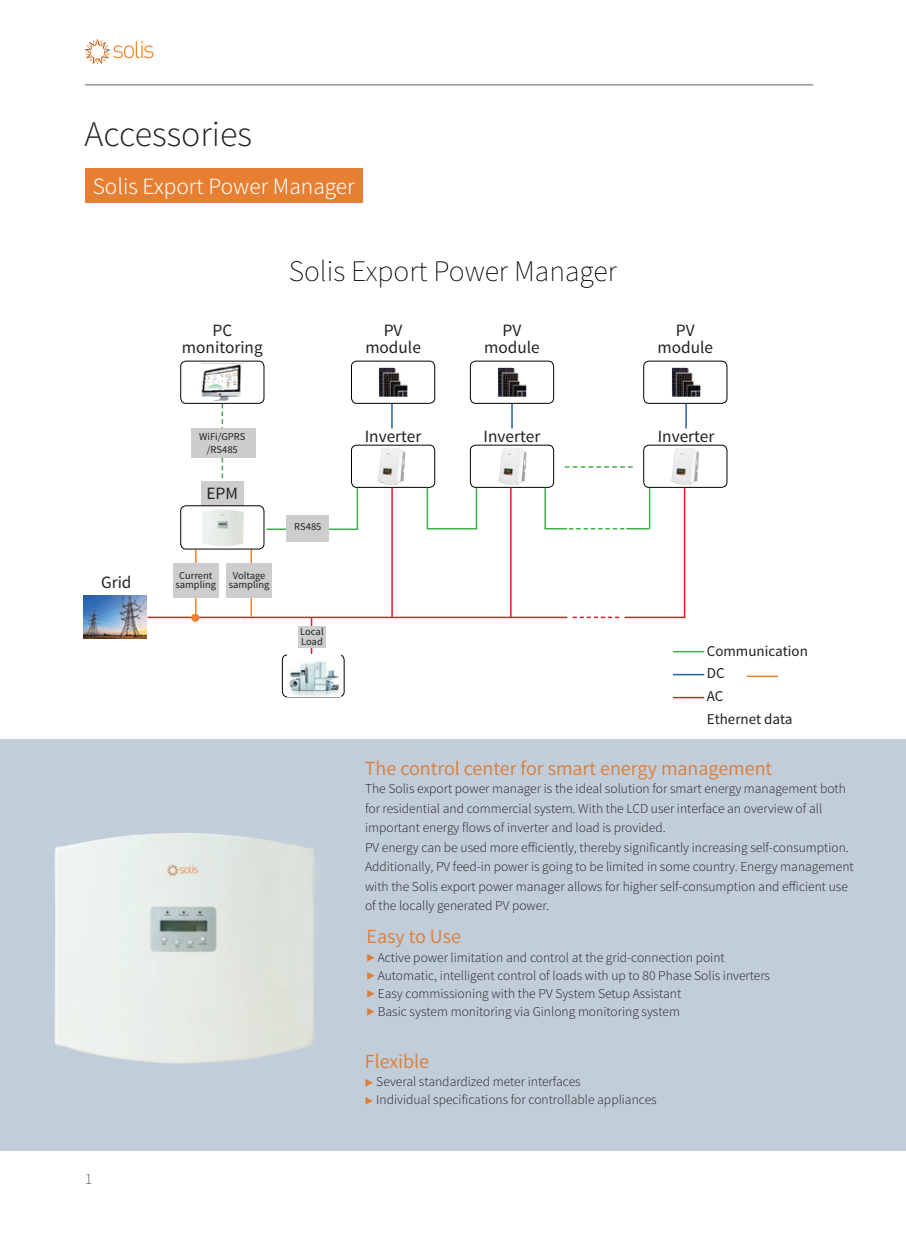
<style>
.page{position:relative;width:906px;height:1238px;background:#fff}
.page>*{position:absolute;margin:0;border:0;box-sizing:border-box;transform-origin:0 0}
.t1{font:300 36px "Source Sans Pro";color:#231f20}
.t2{font:200 27px "Source Han Sans SC";color:#030303}
.t3{font:300 21px "Source Han Sans SC";color:#fff}
.t4{font:18px "Source Han Sans SC";color:#de7c34}
.t5{font:17.25px "Source Sans Pro";color:#231f20}
.t6{font:15px/22.8px "Source Sans Pro";color:#231f20}
.t7{font:300 13.5px/19.5px "Source Sans Pro";color:#231f20}
.t8{font:200 13.5px "Source Han Sans SC";color:#231f20}
.t9{font:10.5px/9.6px "Source Sans Pro";color:#231f20;text-align:center}
.s1{font-size:15px;color:#de7c33}
</style>
<div class="page">
<svg style="left:85px;top:39px;width:68px;height:25px"></svg>
<hr style="left:85px;top:85px;width:728px;height:1px;background:#5f5f62">
<div style="left:0;top:739px;width:906px;height:411px;background:#c1cdd9"></div>
<div style="left:85px;top:168px;width:277px;height:34px;background:#e77f32"></div>
<hr style="left:195px;top:549px;width:1px;height:67px;background:#f4802e">
<hr style="left:747px;top:675px;width:31px;height:2px;background:#f4802e">
<hr style="left:250px;top:549px;width:2px;height:67px;background:#f4802e">
<svg style="left:222px;top:404px;width:1px;height:75px"></svg>
<svg style="left:565px;top:466px;width:68px;height:2px"></svg>
<div style="left:180px;top:361px;width:84px;height:43px;border:1px solid #000;border-radius:5px"></div>
<div style="left:351px;top:361px;width:84px;height:43px;border:1px solid #000;border-radius:5px"></div>
<div style="left:470px;top:361px;width:84px;height:43px;border:1px solid #000;border-radius:5px"></div>
<div style="left:643px;top:361px;width:84px;height:43px;border:1px solid #000;border-radius:5px"></div>
<div style="left:643px;top:445px;width:84px;height:42px;border:1px solid #000;border-radius:5px"></div>
<div style="left:470px;top:445px;width:84px;height:42px;border:1px solid #000;border-radius:5px"></div>
<div style="left:351px;top:445px;width:84px;height:42px;border:1px solid #000;border-radius:5px"></div>
<div style="left:202px;top:481px;width:42px;height:26px;background:#cdcdcf"></div>
<div style="left:173px;top:564px;width:45px;height:34px;background:#cdcdcf"></div>
<div style="left:226px;top:564px;width:46px;height:34px;background:#cdcdcf"></div>
<div style="left:191px;top:428px;width:64px;height:29px;background:#cdcdcf"></div>
<div style="left:180px;top:505px;width:84px;height:44px;border:1px solid #000;border-radius:5px"></div>
<div style="left:282px;top:654px;width:62px;height:43px;border:1px solid #000;border-radius:5px"></div>
<hr style="left:148px;top:616px;width:419px;height:2px;background:#d1232a">
<hr style="left:624px;top:616px;width:61px;height:2px;background:#d1232a">
<svg style="left:572px;top:616px;width:47px;height:2px"></svg>
<hr style="left:673px;top:696px;width:31px;height:2px;background:#d1232a">
<hr style="left:311px;top:617px;width:1px;height:37px;background:#d1232a">
<hr style="left:391px;top:487px;width:2px;height:130px;background:#d1232a">
<hr style="left:510px;top:487px;width:1px;height:130px;background:#d1232a">
<hr style="left:684px;top:487px;width:1px;height:130px;background:#d1232a">
<div style="left:191px;top:613px;width:8px;height:8px;background:#f4802e;border-radius:50%"></div>
<hr style="left:391px;top:404px;width:2px;height:24px;background:#275e9f">
<hr style="left:511px;top:404px;width:2px;height:24px;background:#275e9f">
<hr style="left:685px;top:404px;width:2px;height:24px;background:#275e9f">
<hr style="left:673px;top:674px;width:31px;height:1px;background:#275e9f">
<hr style="left:266px;top:528px;width:92px;height:2px;background:#40ae49">
<hr style="left:426px;top:528px;width:51px;height:1px;background:#40ae49">
<hr style="left:673px;top:651px;width:31px;height:1px;background:#40ae49">
<svg style="left:546px;top:528px;width:103px;height:1px"></svg>
<hr style="left:426px;top:488px;width:2px;height:41px;background:#40ae49">
<hr style="left:476px;top:488px;width:1px;height:41px;background:#40ae49">
<hr style="left:544px;top:488px;width:2px;height:41px;background:#40ae49">
<hr style="left:649px;top:488px;width:1px;height:41px;background:#40ae49">
<hr style="left:357px;top:488px;width:1px;height:42px;background:#40ae49">
<div style="left:287px;top:515px;width:42px;height:26px;background:#cdcdcf"></div>
<div style="left:298px;top:626px;width:28px;height:21px;background:#cdcdcf"></div>
<img style="left:202px;top:363px;width:42px;height:38px">
<img style="left:379px;top:368px;width:28px;height:28px">
<img style="left:498px;top:368px;width:28px;height:28px">
<img style="left:672px;top:368px;width:28px;height:28px">
<img style="left:84px;top:595px;width:63px;height:43px">
<img style="left:287px;top:654px;width:53px;height:43px">
<img style="left:365px;top:444px;width:46px;height:59px">
<img style="left:480px;top:426px;width:64px;height:91px">
<img style="left:652px;top:426px;width:56px;height:91px">
<img style="left:54px;top:833px;width:260px;height:231px">
<img style="left:197px;top:509px;width:49px;height:41px">
<h1 class="t1" style="left:85px;top:112px;width:169px">Accessories</h1>
<h3 class="t3" style="left:93px;top:174px;width:263px">Solis Export Power Manager</h3>
<h2 class="t2" style="left:289px;top:256px;width:330px">Solis Export Power Manager</h2>
<p class="t5" style="left:212px;top:319px;width:21px">PC</p>
<p class="t5" style="left:384px;top:319px;width:20px">PV</p>
<p class="t5" style="left:502px;top:319px;width:20px">PV</p>
<p class="t5" style="left:676px;top:319px;width:20px">PV</p>
<p class="t5" style="left:182px;top:336px;width:82px">monitoring</p>
<p class="t5" style="left:484px;top:336px;width:57px">module</p>
<p class="t5" style="left:657px;top:336px;width:57px">module</p>
<p class="t5" style="left:365px;top:336px;width:57px">module</p>
<p class="t5" style="left:101px;top:572px;width:32px">Grid</p>
<p class="t8" style="left:85px;top:1171px;width:9px">1</p>
<p class="t9" style="left:199px;top:431px;width:48px;line-height:12.6px">WiFi/GPRS /RS485</p>
<p class="t5" style="left:206px;top:482px;width:33px">EPM</p>
<p class="t9" style="left:175px;top:570px;width:42px">Current sampling</p>
<p class="t9" style="left:229px;top:570px;width:42px">Voltage sampling</p>
<p class="t9" style="left:294px;top:522px;width:29px">RS485</p>
<p class="t9" style="left:300px;top:626px;width:25px;text-align:left">Local<br>Load</p>
<p class="t5" style="left:365px;top:426px;width:58px">Inverter</p>
<p class="t5" style="left:483px;top:426px;width:58px">Inverter</p>
<p class="t5" style="left:658px;top:426px;width:58px">Inverter</p>
<p class="t6" style="left:707px;top:639px;width:103px">Communication<br>DC<br>AC<br>Ethernet data</p>
<h3 class="t4" style="left:365px;top:758px;width:409px">The control center for smart energy management</h3>
<p class="t7" style="left:365px;top:779px;width:490px">The Solis export power manager is the ideal solution for smart energy management both for residential and commercial system. With the LCD user interface an overview of all important energy flows of inverter and load is provided.<br>PV energy can be used more efficiently, thereby significantly increasing self-consumption.<br>Additionally, PV feed-in power is going to be limited in some country. Energy management with the Solis export power manager allows for higher self-consumption and efficient use of the locally generated PV power.</p>
<h3 class="t4" style="left:366px;top:926px;width:96px">Easy to Use</h3>
<p class="t7" style="left:366px;top:948px;width:405px;line-height:18px"><span class="s1">▶</span> Active power limitation and control at the grid-connection point<br><span class="s1">▶</span> Automatic, intelligent control of loads with up to 80 Phase Solis inverters <span class="s1">▶</span> Easy commissioning with the PV System Setup Assistant<br><span class="s1">▶</span> Basic system monitoring via Ginlong monitoring system</p>
<h3 class="t4" style="left:365px;top:1050px;width:66px">Flexible</h3>
<p class="t7" style="left:365px;top:1072px;width:293px;line-height:18px"><span class="s1">▶</span> Several standardized meter interfaces<br><span class="s1">▶</span> Individual specifications for controllable appliances</p>
</div>
